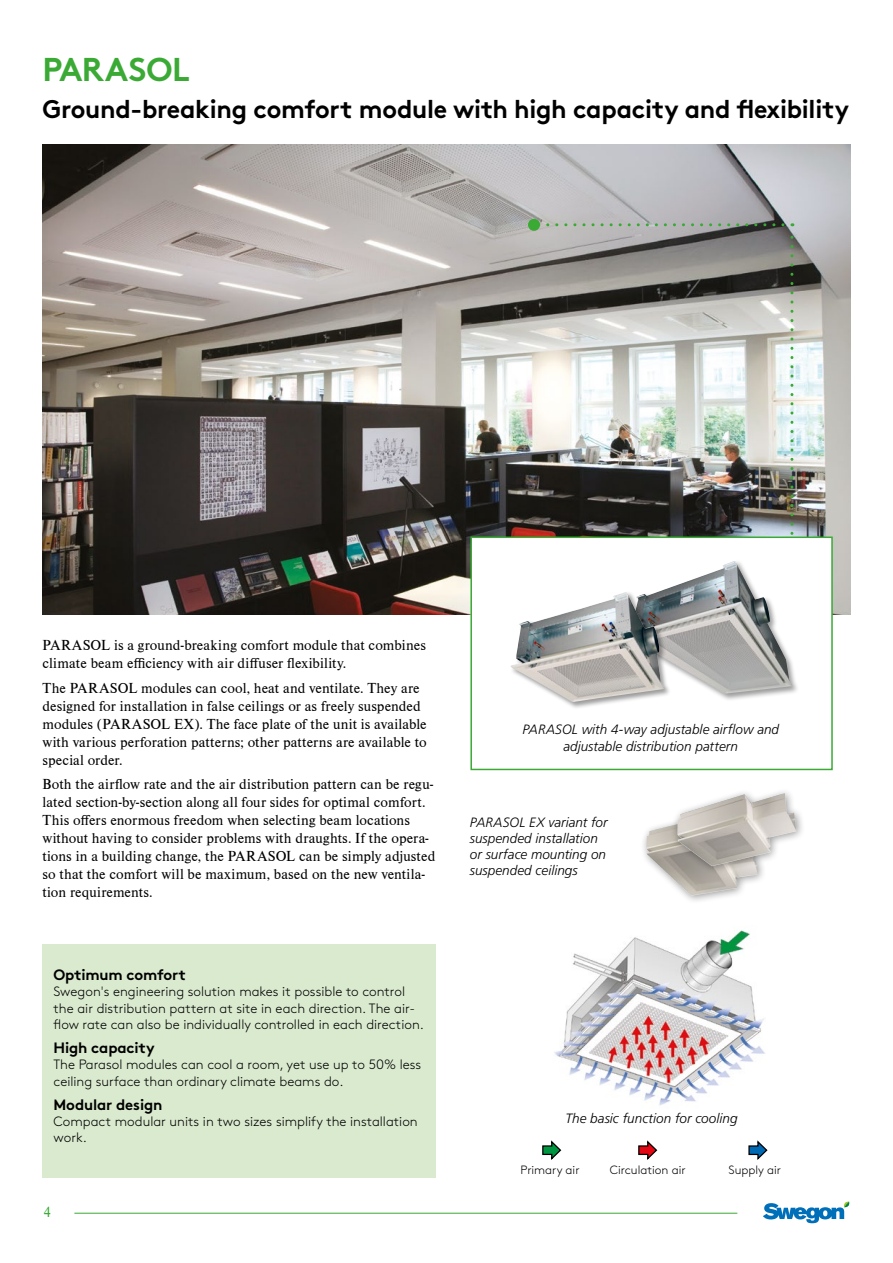
<style>
.page{position:relative;width:893px;height:1263px;background:#fff}
.page>*{position:absolute;margin:0;border:0;box-sizing:border-box;transform-origin:0 0}
.t1{font:700 33px "Swegon Brown";letter-spacing:-.005em;color:#3aaa35}
.t2{font:700 25.5px "Swegon Brown";letter-spacing:-.01em;color:#000}
.t3{font:15px/18px "Nimbus Rom D";letter-spacing:.005em;color:#000}
.t4{font:700 15px "Swegon Brown";letter-spacing:-.01em;color:#000}
.t5{font:15px "Nimbus Rom D";color:#3aaa35}
.t6{font:300 13.5px/16.2px "Swegon Brown";color:#000}
.t7{font:italic 300 13.5px/16.2px "Frutiger";color:#000;text-align:center}
.t8{font:300 12px "Swegon Brown";color:#000}
</style>
<div class="page">
<img style="left:43px;top:145px;width:807px;height:469px">
<svg style="left:790px;top:223px;width:3px;height:313px"></svg>
<svg style="left:540px;top:223px;width:243px;height:3px"></svg>
<div style="left:528px;top:219px;width:12px;height:12px;background:#3aaa35;border-radius:50%"></div>
<div style="left:470px;top:536px;width:363px;height:234px;background:#fff;border:2px solid #3aaa35"></div>
<div style="left:43px;top:945px;width:393px;height:233px;background:#daeacf"></div>
<img style="left:554px;top:930px;width:211px;height:176px">
<div style="left:640px;top:811px;width:126px;height:94px;background:#000;opacity:.4"></div>
<img style="left:646px;top:816px;width:111px;height:80px">
<div style="left:671px;top:787px;width:134px;height:88px;background:#000;opacity:.4"></div>
<img style="left:677px;top:793px;width:119px;height:73px">
<svg style="left:542px;top:1140px;width:19px;height:20px"></svg>
<svg style="left:638px;top:1140px;width:19px;height:20px"></svg>
<svg style="left:748px;top:1140px;width:20px;height:19px"></svg>
<div style="left:633px;top:559px;width:167px;height:143px;background:#000;opacity:.4"></div>
<img style="left:635px;top:561px;width:157px;height:133px">
<div style="left:509px;top:591px;width:163px;height:118px;background:#000;opacity:.4"></div>
<img style="left:511px;top:592px;width:153px;height:110px">
<hr style="left:74px;top:1213px;width:663px;height:1px;background:#3aaa35">
<svg style="left:763px;top:1201px;width:87px;height:22px"></svg>
<h1 class="t1" style="left:43px;top:42px;width:149px">PARASOL</h1>
<h2 class="t2" style="left:43px;top:89px;width:808px">Ground-breaking comfort module with high capacity and flexibility</h2>
<p class="t3" style="left:43px;top:637px;width:385px">PARASOL is a ground-breaking comfort module that combines climate beam efficiency with air diffuser flexibility.</p>
<p class="t3" style="left:43px;top:679px;width:386px">The PARASOL modules can cool, heat and ventilate. They are designed for installation in false ceilings or as freely suspended modules (PARASOL EX). The face plate of the unit is available with various perforation patterns; other patterns are available to special order.</p>
<p class="t3" style="left:43px;top:775px;width:394px">Both the airflow rate and the air distribution pattern can be regu&shy;lated section-by-section along all four sides for optimal comfort.<br>This offers enormous freedom when selecting beam locations without having to consider problems with draughts. If the opera&shy;tions in a building change, the PARASOL can be simply adjusted so that the comfort will be maximum, based on the new ventila&shy;tion requirements.</p>
<p class="t7" style="left:522px;top:722px;width:258px">PARASOL with 4-way adjustable airflow and adjustable distribution pattern</p>
<p class="t7" style="left:470px;top:814px;width:139px;text-align:left">PARASOL EX variant for suspended installation or surface mounting on suspended ceilings</p>
<p class="t4" style="left:54px;top:963px;width:134px">Optimum comfort</p>
<p class="t6" style="left:54px;top:983px;width:372px">Swegon's engineering solution makes it possible to control the air distribution pattern at site in each direction. The air&shy;flow rate can also be individually controlled in each direction.</p>
<p class="t4" style="left:54px;top:1036px;width:103px">High capacity</p>
<p class="t6" style="left:54px;top:1056px;width:369px">The Parasol modules can cool a room, yet use up to 50% less ceiling surface than ordinary climate beams do.</p>
<p class="t4" style="left:54px;top:1092px;width:110px">Modular design</p>
<p class="t6" style="left:54px;top:1112px;width:366px">Compact modular units in two sizes simplify the installation work.</p>
<p class="t7" style="left:565px;top:1110px;width:174px">The basic function for cooling</p>
<p class="t5" style="left:44px;top:1204px;width:9px">4</p>
<p class="t8" style="left:520px;top:1161px;width:61px">Primary air</p>
<p class="t8" style="left:610px;top:1161px;width:77px">Circulation air</p>
<p class="t8" style="left:729px;top:1161px;width:54px">Supply air</p>
</div>
